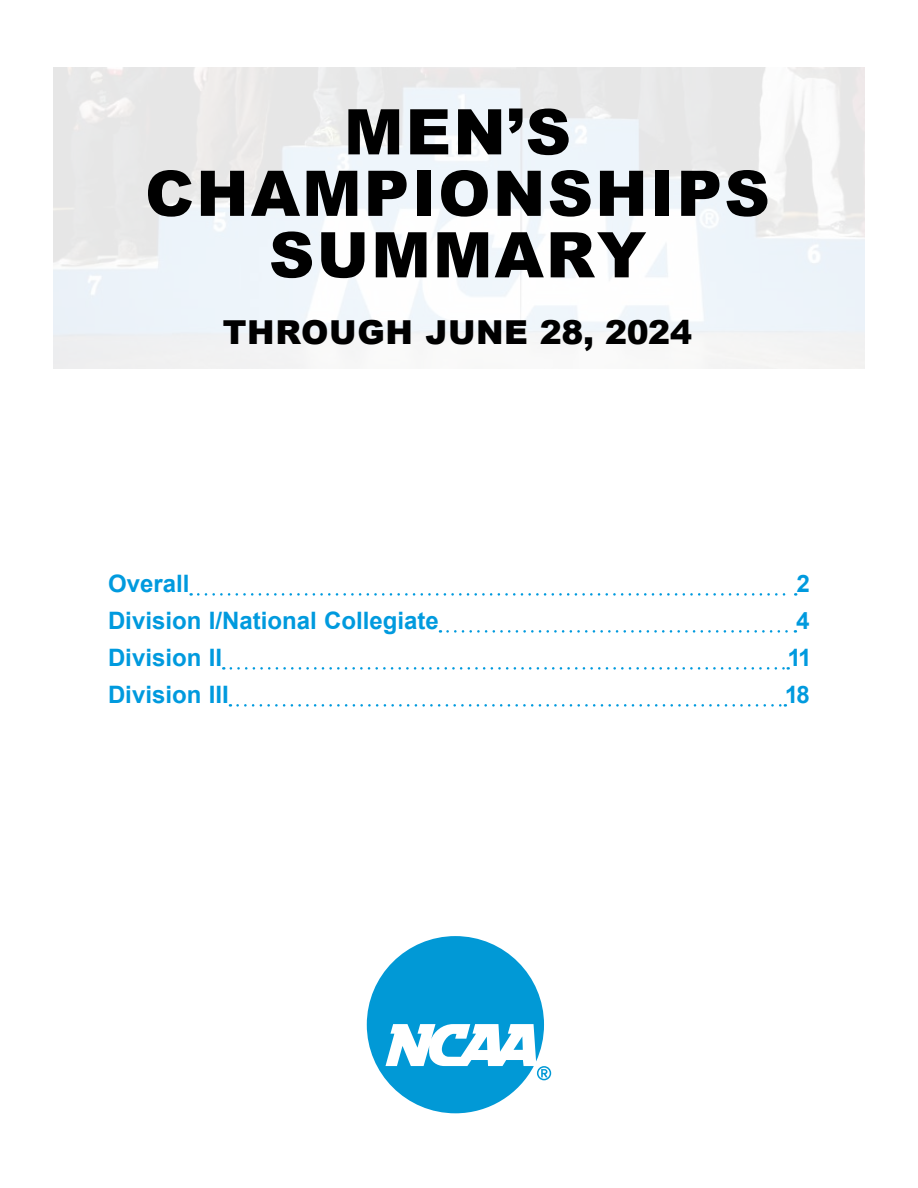
<style>
.page{position:relative;width:918px;height:1188px;background:#fff}
.page>*{position:absolute;margin:0;border:0;box-sizing:border-box;transform-origin:0 0}
.t1{font:900 63px/61.5px "Arial";letter-spacing:.035em;color:#000;text-align:center}
.t2{font:900 33px "Arial";letter-spacing:.02em;color:#000}
.t3{font:700 24px "Arial";color:#009ade}
</style>
<div class="page">
<svg style="left:198px;top:593px;width:598px;height:3px"></svg>
<svg style="left:448px;top:630px;width:348px;height:3px"></svg>
<svg style="left:231px;top:667px;width:558px;height:3px"></svg>
<svg style="left:238px;top:704px;width:548px;height:3px"></svg>
<svg style="left:367px;top:936px;width:184px;height:177px"></svg>
<h1 class="t1" style="left:145px;top:99px;width:626px">MEN’S<br>CHAMPIONSHIPS<br>SUMMARY</h1>
<h2 class="t2" style="left:223px;top:308px;width:472px">THROUGH JUNE 28, 2024</h2>
<p class="t3" style="left:108px;top:566px;width:83px">Overall</p>
<p class="t3" style="left:796px;top:566px;width:15px">2</p>
<p class="t3" style="left:108px;top:603px;width:332px">Division I/National Collegiate</p>
<p class="t3" style="left:796px;top:603px;width:15px">4</p>
<p class="t3" style="left:108px;top:640px;width:116px">Division II</p>
<p class="t3" style="left:789px;top:640px;width:23px">11</p>
<p class="t3" style="left:108px;top:677px;width:122px">Division III</p>
<p class="t3" style="left:786px;top:677px;width:25px">18</p>
</div>
